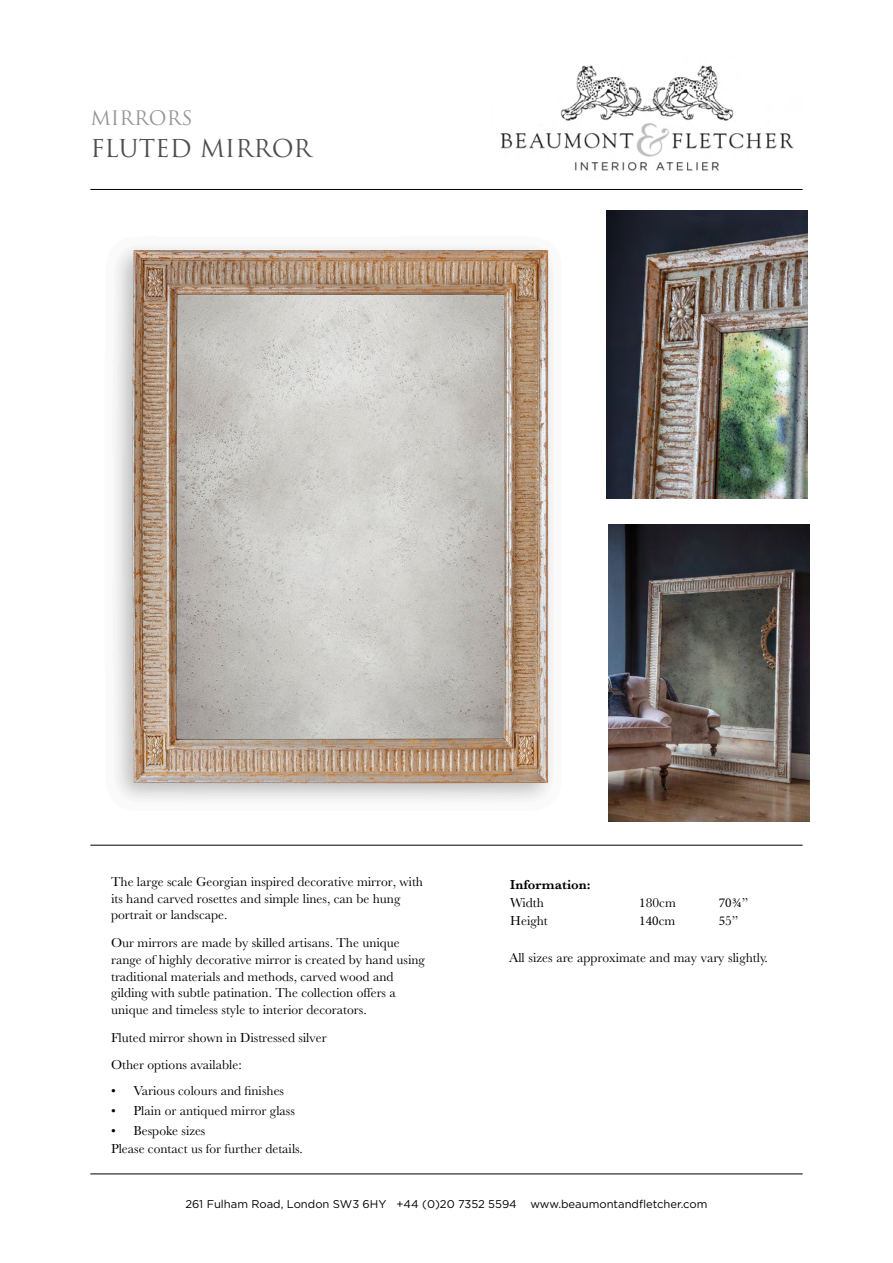
<style>
.page{position:relative;width:893px;height:1263px;background:#fff}
.page>*{position:absolute;margin:0;border:0;box-sizing:border-box;transform-origin:0 0}
.t1{font:24px "Trajan Pro";color:#4e4e4e}
.t2{font:19.5px "Trajan Pro";color:#959595}
.t3{font:13.5px/16.8px "Baskerville MT Std";color:#000}
.t4{font:13.5px "Baskerville";color:#000}
.t5{font:600 13.5px "Baskerville";color:#000}
.t6{font:13.5px "Minion Pro";color:#000}
.t7{font:11.25px "Gotham";color:#000}
.s1{font-family:"Baskerville"}
.s2{font-family:"Minion Pro"}
</style>
<div class="page">
<hr style="left:90px;top:189px;width:713px;height:1px;background:#000">
<hr style="left:90px;top:845px;width:713px;height:1px;background:#000">
<hr style="left:90px;top:1174px;width:713px;height:1px;background:#000">
<img style="left:500px;top:65px;width:294px;height:106px">
<img style="left:608px;top:525px;width:201px;height:296px">
<img style="left:606px;top:210px;width:201px;height:289px">
<img style="left:116px;top:247px;width:436px;height:553px">
<p class="t2" style="left:90px;top:106px;width:104px">MIRRORS</p>
<p class="t1" style="left:90px;top:133px;width:223px">FLUTED MIRROR</p>
<p class="t3" style="left:111px;top:873px;width:314px">The large scale Georgian inspired decorative mirror, with its hand carved rosettes and simple lines, can be hung portrait or landscape.</p>
<p class="t3" style="left:111px;top:934px;width:315px">Our mirrors are made by skilled artisans. The unique range of highly decorative mirror is created by hand using traditional materials and methods, carved wood and gilding with subtle patination. The collection offers a unique and timeless style to interior decorators.</p>
<p class="t3" style="left:111px;top:1023px;width:217px;line-height:27.3px">Fluted mirror shown in Distressed silver<br><span class="s1">Other options available:</span></p>
<p class="t4" style="left:111px;top:1081px;width:175px">• Various colours and finishes</p>
<p class="t4" style="left:111px;top:1102px;width:185px">• Plain or antiqued mirror glass</p>
<p class="t4" style="left:111px;top:1122px;width:96px">• Bespoke sizes</p>
<p class="t4" style="left:111px;top:1140px;width:193px">Please contact us for further details.</p>
<p class="t5" style="left:510px;top:875px;width:82px">Information:</p>
<p class="t4" style="left:510px;top:894px;width:35px">Width</p>
<p class="t4" style="left:639px;top:894px;width:38px"><span class="s2">1</span>80cm</p>
<p class="t6" style="left:719px;top:894px;width:31px">70¾<span class="s1">”</span></p>
<p class="t4" style="left:510px;top:912px;width:39px">Height</p>
<p class="t6" style="left:639px;top:912px;width:38px">140<span class="s1">cm</span></p>
<p class="t4" style="left:719px;top:912px;width:21px"><span class="s2">5</span>5”</p>
<p class="t4" style="left:509px;top:949px;width:260px">All sizes are approximate and may vary slightly.</p>
<p class="t7" style="left:185px;top:1197px;width:524px">261 Fulham Road, London SW3 6HY +44 (0)20 7352 5594 www.beaumontandfletcher.com</p>
</div>
